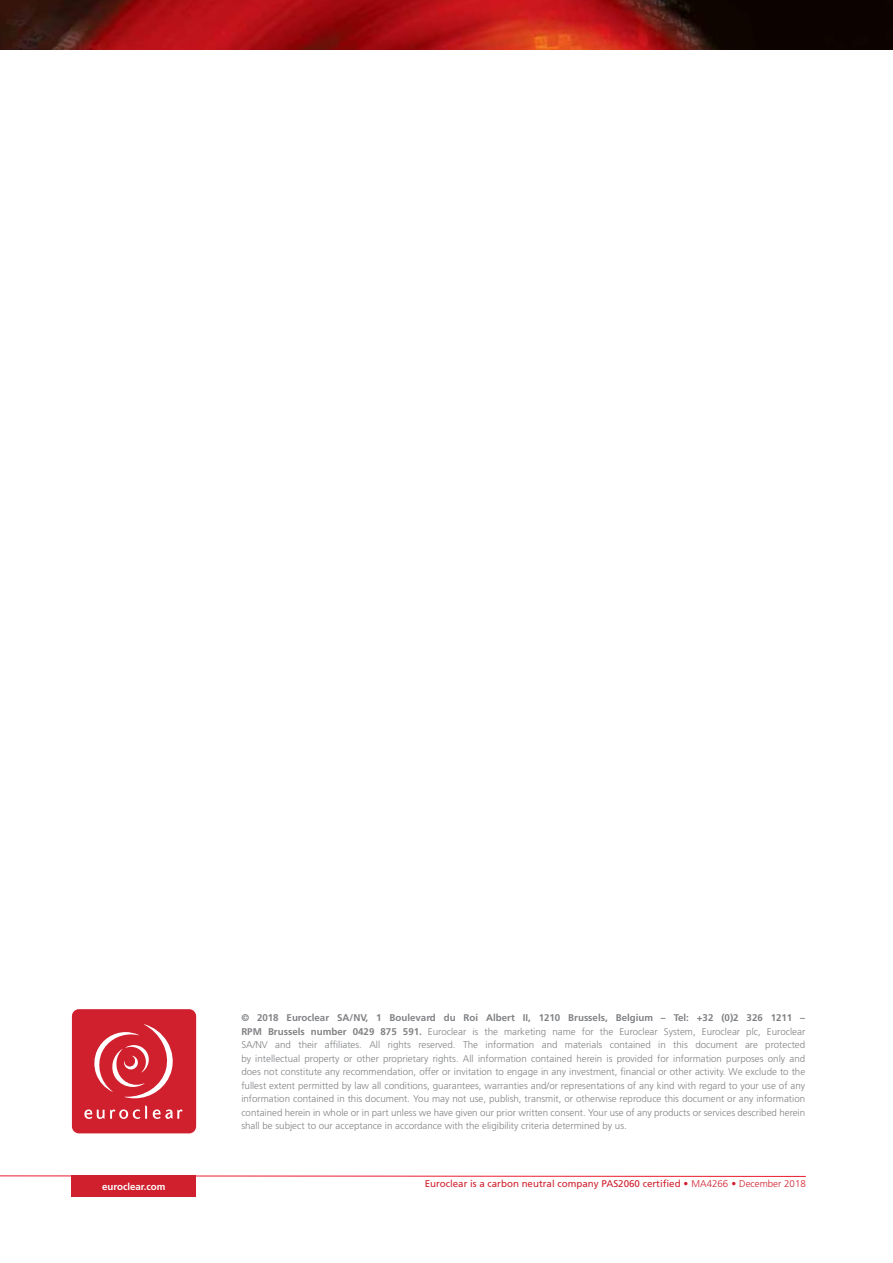
<style>
.page{position:relative;width:893px;height:1263px;background:#fff}
.page>*{position:absolute;margin:0;border:0;box-sizing:border-box;transform-origin:0 0}
.t1{font:300 9.75px/13.5px "Frutiger LT Std";color:#808285;text-align:justify}
.t2{font:9.75px "Frutiger LT Std";color:#d0202e}
.t3{font:700 9.75px "Frutiger LT Std";color:#fff}
.s1{font-weight:700}
.s2{font-weight:300}
</style>
<div class="page">
<div style="left:72px;top:1009px;width:124px;height:124px;background:#d0202e;border-radius:7px"></div>
<svg style="left:94px;top:1024px;width:79px;height:74px"></svg>
<svg style="left:84px;top:1105px;width:63px;height:14px"></svg>
<svg style="left:153px;top:1109px;width:30px;height:10px"></svg>
<svg style="left:0;top:1175px;width:806px;height:2px"></svg>
<div style="left:71px;top:1175px;width:125px;height:22px;background:#d0202e"></div>
<img style="left:0;top:0;width:893px;height:49px">
<p class="t1" style="left:241px;top:1011px;width:565px"><span class="s1">© 2018 Euroclear SA/NV, 1 Boulevard du Roi Albert II, 1210 Brussels, Belgium – Tel: +32 (0)2 326 1211 – RPM Brussels number 0429 875 591.</span> Euroclear is the marketing name for the Euroclear System, Euroclear plc, Euroclear SA/NV and their affiliates. All rights reserved. The information and materials contained in this document are protected by intellectual property or other proprietary rights. All information contained herein is provided for information purposes only and does not constitute any recommendation, offer or invitation to engage in any investment, financial or other activity. We exclude to the fullest extent permitted by law all conditions, guarantees, warranties and/or representations of any kind with regard to your use of any information contained in this document. You may not use, publish, transmit, or otherwise reproduce this document or any information contained herein in whole or in part unless we have given our prior written consent. Your use of any products or services described herein shall be subject to our acceptance in accordance with the eligibility criteria determined by us.</p>
<p class="t3" style="left:102px;top:1181px;width:65px">euroclear.com</p>
<p class="t2" style="left:425px;top:1178px;width:383px">Euroclear is a carbon neutral company PAS2060 certified <span class="s1">•</span> <span class="s2">MA4266</span> <span class="s1">•</span> <span class="s2">December 2018</span></p>
</div>
